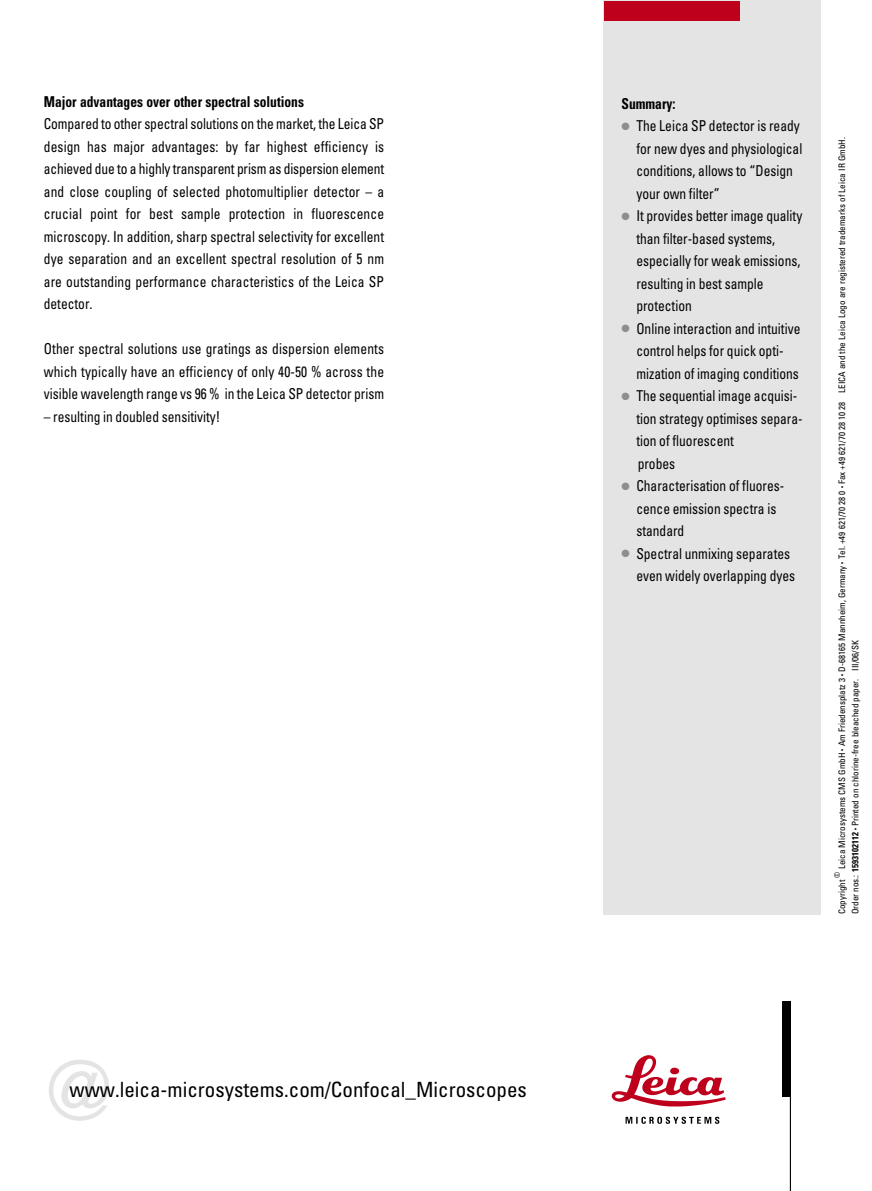
<style>
.page{position:relative;width:872px;height:1191px;background:#fff}
.page>*{position:absolute;margin:0;border:0;box-sizing:border-box;transform-origin:0 0}
.t1{font:condensed 81.3px "Univers";color:#e4e4e4}
.t2{font:condensed 21px "Univers";color:#000}
.t3{font:condensed 15px/22.5px "Univers";color:#000;scale:.9 1}
.t4{font:700 condensed 15px "Univers";color:#000;scale:.9 1}
.t5{font:condensed 9px/13.2px "Univers";color:#000}
.t6{font:condensed 7.5px "Univers";color:#000}
.s1{color:#8e8e8e}
.s2{font-size:6px}
.s3{font-weight:700}
</style>
<div class="page">
<div style="left:603px;top:0;width:218px;height:915px;background:#e4e4e4"></div>
<div style="left:782px;top:1001px;width:8px;height:95px;background:#000"></div>
<hr style="left:790px;top:1001px;width:1px;height:190px;background:#000">
<img style="left:611px;top:1055px;width:115px;height:69px">
<div style="left:604px;top:1px;width:135px;height:20px;background:#be001c"></div>
<p class="t4" style="left:44px;top:96px;width:291px">Major advantages over other spectral solutions</p>
<p class="t3" style="left:44px;top:114px;width:379px;text-align:justify">Compared to other spectral solutions on the market, the Leica SP design has major advantages: by far highest efficiency is achieved due to a highly transparent prism as dispersion element and close coupling of selected photomultiplier detector – a crucial point for best sample protection in fluorescence microscopy. In addition, sharp spectral selectivity for excellent dye separation and an excellent spectral resolution of 5 nm are outstanding performance characteristics of the Leica SP detector.</p>
<p class="t3" style="left:44px;top:339px;width:379px;text-align:justify">Other spectral solutions use gratings as dispersion elements which typically have an efficiency of only 40-50 % across the visible wavelength range vs 96 % in the Leica SP detector prism</p>
<p class="t3" style="left:44px;top:406px;width:198px">– resulting in doubled sensitivity!</p>
<h1 class="t1" style="left:47px;top:1058px;width:66px">@</h1>
<h2 class="t2" style="left:70px;top:1080px;width:459px">www.leica-microsystems.com/Confocal_Microscopes</h2>
<p class="t4" style="left:621px;top:98px;width:61px">Summary:</p>
<p class="t3" style="left:636px;top:116px;width:186px;text-indent:-15px"><span class="s1">●</span> The Leica SP detector is ready for new dyes and physiological conditions, allows to “Design your own filter”</p>
<p class="t3" style="left:636px;top:206px;width:186px;text-indent:-15px"><span class="s1">●</span> It provides better image quality than filter-based systems, especially for weak emissions, resulting in best sample protection</p>
<p class="t3" style="left:636px;top:318px;width:184px;text-indent:-15px"><span class="s1">●</span> Online interaction and intuitive control helps for quick opti&shy;mization of imaging conditions</p>
<p class="t3" style="left:636px;top:386px;width:186px;text-indent:-15px"><span class="s1">●</span> The sequential image acquisi&shy;tion strategy optimises separa&shy;tion of fluorescent<br>probes</p>
<p class="t3" style="left:636px;top:476px;width:166px;text-indent:-15px"><span class="s1">●</span> Characterisation of fluores&shy;cence emission spectra is standard</p>
<p class="t3" style="left:636px;top:543px;width:178px;text-indent:-15px"><span class="s1">●</span> Spectral unmixing separates even widely overlapping dyes</p>
<p class="t5" style="left:836px;top:914px;width:778px;text-indent:45px;rotate:-90deg">Leica Microsystems CMS GmbH <span class="s2">•</span> Am Friedensplatz 3 <span class="s2">•</span> D-68165 Mannheim, Germany <span class="s2">•</span> Tel. +49 621/70 28 0 <span class="s2">•</span> Fax +49 621/70 28 10 28 LEICA and the Leica Logo are registered trademarks of Leica IR GmbH.<br>Order nos.: <span class="s3">1593102112</span> <span class="s2">•</span> Printed on chlorine-free bleached paper. III/06/SK</p>
<p class="t6" style="left:834px;top:877px;width:7px;rotate:-90deg">©</p>
<p class="t5" style="left:836px;top:914px;width:36px;rotate:-90deg">Copyright</p>
</div>
